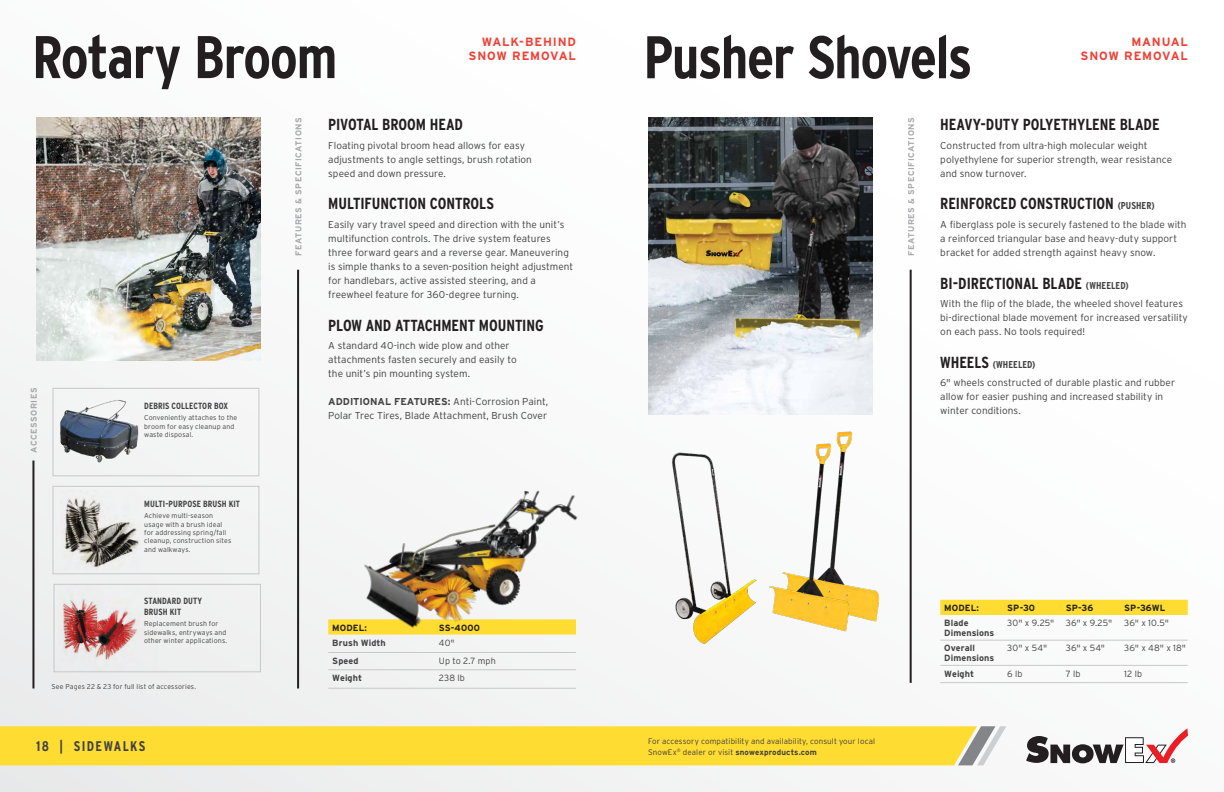
<style>
.page{position:relative;width:1224px;height:792px;background:#fafbfb}
.page>*{position:absolute;margin:0;border:0;box-sizing:border-box;transform-origin:0 0}
.t1{font:700 60px "Interstate Condensed";letter-spacing:-.025em;color:#231f20}
.t2{font:700 16px "Interstate Condensed";letter-spacing:-.005em;color:#231f20}
.t3{font:700 14px "Interstate Condensed";letter-spacing:.095em;color:#414042}
.t4{font:700 12px/14.4px "Interstate";letter-spacing:.065em;color:#ef4135;text-align:right}
.t5{font:300 10px/14px "Interstate";letter-spacing:.005em;color:#414042}
.t6{font:700 10px "Interstate Condensed";letter-spacing:.005em;color:#414042}
.t7{font:300 9px "Interstate";letter-spacing:.015em;color:#414042}
.t8{font:700 9px/10px "Interstate";letter-spacing:.01em;color:#414042}
.t9{font:700 9px/10.8px "Interstate Condensed";letter-spacing:.01em;color:#414042}
.t10{font:700 9px "Interstate";letter-spacing:.01em;color:#231f20}
.t11{font:700 8.5px "Interstate";letter-spacing:.055em;color:#9d9fa2}
.t12{font:300 8px/11px "Interstate";letter-spacing:.015em;color:#414042}
.t13{font:300 7px/8.4px "Interstate";letter-spacing:.02em;color:#414042}
.s1{font-weight:700}
.s2{font-size:10px;color:#414042}
.s3{font-size:16px;color:#231f20}
</style>
<div class="page">
<hr style="left:297px;top:270px;width:2px;height:418px;background:#231f20">
<hr style="left:32px;top:461px;width:2px;height:227px;background:#231f20">
<svg style="left:328px;top:619px;width:248px;height:16px"></svg>
<hr style="left:328px;top:652px;width:107px;height:1px;background:#c7c8ca">
<hr style="left:435px;top:652px;width:141px;height:1px;background:#c7c8ca">
<hr style="left:328px;top:670px;width:107px;height:1px;background:#c7c8ca">
<hr style="left:435px;top:670px;width:141px;height:1px;background:#c7c8ca">
<hr style="left:328px;top:688px;width:107px;height:1px;background:#c7c8ca">
<hr style="left:435px;top:688px;width:141px;height:1px;background:#c7c8ca">
<div style="left:52px;top:486px;width:207px;height:88px;border:1px solid #c7c8ca"></div>
<img style="left:60px;top:490px;width:80px;height:80px">
<img style="left:648px;top:117px;width:225px;height:297px">
<hr style="left:910px;top:270px;width:2px;height:413px;background:#231f20">
<img style="left:335px;top:490px;width:243px;height:143px">
<div style="left:53px;top:584px;width:208px;height:88px;border:1px solid #c7c8ca"></div>
<img style="left:58px;top:584px;width:99px;height:87px">
<div style="left:940px;top:600px;width:248px;height:15px;background:#ffdc32"></div>
<hr style="left:940px;top:640px;width:63px;height:1px;background:#c7c8ca">
<hr style="left:1003px;top:640px;width:59px;height:1px;background:#c7c8ca">
<hr style="left:1062px;top:640px;width:58px;height:1px;background:#c7c8ca">
<hr style="left:1120px;top:640px;width:68px;height:1px;background:#c7c8ca">
<hr style="left:940px;top:665px;width:63px;height:1px;background:#c7c8ca">
<hr style="left:1003px;top:665px;width:59px;height:1px;background:#c7c8ca">
<hr style="left:1062px;top:665px;width:58px;height:1px;background:#c7c8ca">
<hr style="left:1120px;top:665px;width:68px;height:1px;background:#c7c8ca">
<hr style="left:940px;top:682px;width:63px;height:1px;background:#c7c8ca">
<hr style="left:1003px;top:682px;width:59px;height:1px;background:#c7c8ca">
<hr style="left:1062px;top:682px;width:58px;height:1px;background:#c7c8ca">
<hr style="left:1120px;top:682px;width:68px;height:1px;background:#c7c8ca">
<img style="left:36px;top:117px;width:225px;height:243px">
<div style="left:52px;top:388px;width:207px;height:88px;border:1px solid #c7c8ca"></div>
<img style="left:59px;top:399px;width:80px;height:64px">
<img style="left:672px;top:452px;width:73px;height:192px">
<img style="left:909px;top:419px;width:1px;height:216px">
<img style="left:745px;top:431px;width:135px;height:201px">
<div style="left:0;top:726px;width:1006px;height:39px;background:#ffdc32"></div>
<svg style="left:1026px;top:728px;width:162px;height:35px"></svg>
<h1 class="t1" style="left:32px;top:23px;width:307px">Rotary Broom</h1>
<h1 class="t1" style="left:643px;top:24px;width:331px">Pusher Shovels</h1>
<h2 class="t2" style="left:328px;top:116px;width:136px">PIVOTAL BROOM HEAD</h2>
<p class="t5" style="left:328px;top:138px;width:205px">Floating pivotal broom head allows for easy adjustments to angle settings, brush rotation speed and down pressure.</p>
<h2 class="t2" style="left:328px;top:195px;width:167px">MULTIFUNCTION CONTROLS</h2>
<p class="t5" style="left:328px;top:217px;width:247px">Easily vary travel speed and direction with the unit’s multifunction controls. The drive system features three forward gears and a reverse gear. Maneuvering is simple thanks to a seven-position height adjustment for handlebars, active assisted steering, and a freewheel feature for 360-degree turning.</p>
<h2 class="t2" style="left:328px;top:316px;width:217px">PLOW AND ATTACHMENT MOUNTING</h2>
<p class="t5" style="left:328px;top:338px;width:190px">A standard 40-inch wide plow and other attachments fasten securely and easily to the unit’s pin mounting system.</p>
<p class="t5" style="left:328px;top:394px;width:221px"><span class="s1">ADDITIONAL FEATURES:</span> Anti-Corrosion Paint,<br>Polar Trec Tires, Blade Attachment, Brush Cover</p>
<p class="t4" style="left:469px;top:34px;width:109px">WALK-BEHIND<br>SNOW REMOVAL</p>
<p class="t4" style="left:1081px;top:34px;width:109px">MANUAL<br>SNOW REMOVAL</p>
<p class="t11" style="left:294px;top:256px;width:140px;rotate:-90deg">FEATURES &amp; SPECIFICATIONS</p>
<p class="t11" style="left:906px;top:256px;width:140px;rotate:-90deg">FEATURES &amp; SPECIFICATIONS</p>
<h2 class="t2" style="left:940px;top:116px;width:221px">HEAVY-DUTY POLYETHYLENE BLADE</h2>
<p class="t5" style="left:940px;top:138px;width:233px">Constructed from ultra-high molecular weight polyethylene for superior strength, wear resistance and snow turnover.</p>
<h2 class="t2" style="left:940px;top:195px;width:216px">REINFORCED CONSTRUCTION <span class="s2">(PUSHER)</span></h2>
<p class="t5" style="left:940px;top:217px;width:248px">A fiberglass pole is securely fastened to the blade with a reinforced triangular base and heavy-duty support bracket for added strength against heavy snow.</p>
<h2 class="t2" style="left:940px;top:274px;width:190px">BI-DIRECTIONAL BLADE <span class="s2">(WHEELED)</span></h2>
<p class="t5" style="left:940px;top:296px;width:249px">With the flip of the blade, the wheeled shovel features bi-directional blade movement for increased versatility on each pass. No tools required!</p>
<p class="t6" style="left:940px;top:359px;width:97px"><span class="s3">WHEELS</span> (WHEELED)</p>
<p class="t5" style="left:940px;top:376px;width:236px">6" wheels constructed of durable plastic and rubber allow for easier pushing and increased stability in winter conditions.</p>
<p class="t11" style="left:29px;top:453px;width:67px;rotate:-90deg">ACCESSORIES</p>
<p class="t9" style="left:144px;top:400px;width:85px">DEBRIS COLLECTOR BOX</p>
<p class="t13" style="left:144px;top:414px;width:95px">Conveniently attaches to the broom for easy cleanup and waste disposal.</p>
<p class="t9" style="left:144px;top:498px;width:97px">MULTI-PURPOSE BRUSH KIT</p>
<p class="t13" style="left:144px;top:512px;width:89px">Achieve multi-season usage with a brush ideal for addressing spring/fall cleanup, construction sites and walkways.</p>
<p class="t9" style="left:144px;top:595px;width:60px">STANDARD DUTY<br>BRUSH KIT</p>
<p class="t13" style="left:144px;top:620px;width:84px">Replacement brush for sidewalks, entryways and other winter applications.</p>
<p class="t13" style="left:52px;top:682px;width:146px">See Pages 22 &amp; 23 for full list of accessories.</p>
<p class="t10" style="left:332px;top:622px;width:36px">MODEL:</p>
<p class="t10" style="left:439px;top:622px;width:43px">SS-4000</p>
<p class="t8" style="left:332px;top:638px;width:55px">Brush Width</p>
<p class="t7" style="left:439px;top:638px;width:17px">40"</p>
<p class="t8" style="left:332px;top:655px;width:28px">Speed</p>
<p class="t7" style="left:439px;top:655px;width:58px">Up to 2.7 mph</p>
<p class="t8" style="left:332px;top:673px;width:31px">Weight</p>
<p class="t7" style="left:439px;top:673px;width:27px">238 lb</p>
<h3 class="t3" style="left:36px;top:739px;width:111px">18 | SIDEWALKS</h3>
<p class="t12" style="left:648px;top:735px;width:229px">For accessory compatibility and availability, consult your local<br>SnowEx<sup>®</sup> dealer or visit <span class="s1">snowexproducts.com</span></p>
<p class="t10" style="left:944px;top:603px;width:36px">MODEL:</p>
<p class="t10" style="left:1007px;top:603px;width:29px">SP-30</p>
<p class="t10" style="left:1066px;top:603px;width:29px">SP-36</p>
<p class="t10" style="left:1124px;top:603px;width:42px">SP-36WL</p>
<p class="t8" style="left:944px;top:618px;width:52px">Blade<br>Dimensions</p>
<p class="t7" style="left:1007px;top:618px;width:49px">30" x 9.25"</p>
<p class="t7" style="left:1066px;top:618px;width:48px">36" x 9.25"</p>
<p class="t7" style="left:1124px;top:618px;width:46px">36" x 10.5"</p>
<p class="t8" style="left:944px;top:643px;width:52px">Overall<br>Dimensions</p>
<p class="t7" style="left:1007px;top:643px;width:41px">30" x 54"</p>
<p class="t7" style="left:1066px;top:643px;width:41px">36" x 54"</p>
<p class="t7" style="left:1124px;top:643px;width:63px">36" x 48" x 18"</p>
<p class="t8" style="left:944px;top:668px;width:31px">Weight</p>
<p class="t7" style="left:1007px;top:668px;width:17px">6 lb</p>
<p class="t7" style="left:1066px;top:668px;width:16px">7 lb</p>
<p class="t7" style="left:1124px;top:668px;width:19px">12 lb</p>
</div>
